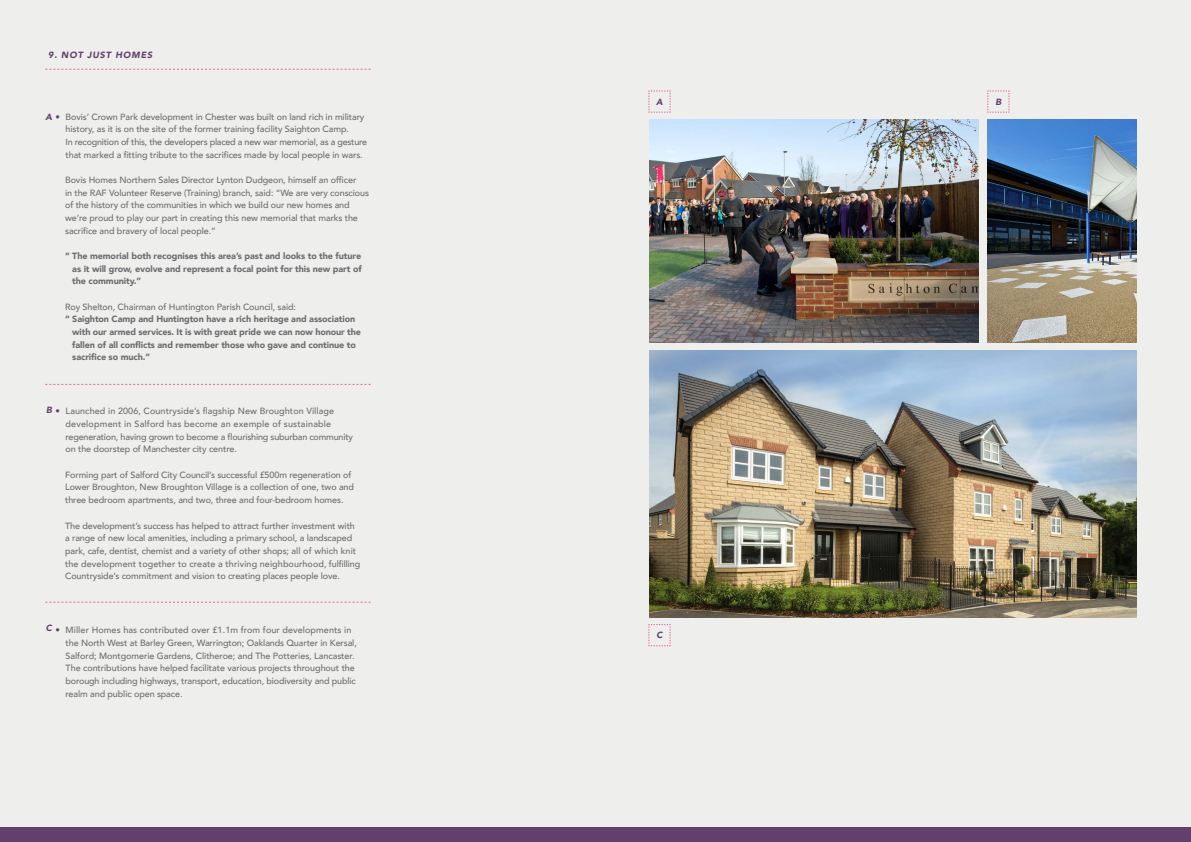
<style>
.page{position:relative;width:1191px;height:842px;background:#eeeeec}
.page>*{position:absolute;margin:0;border:0;box-sizing:border-box;transform-origin:0 0}
.t1{font:500 9px/12.7px "Avenir";letter-spacing:-.01em;color:#6c6d70}
.t2{font:900 9px/12.7px "Avenir";letter-spacing:-.01em;color:#6c6d70;text-align:justify}
.t3{font:500 9px/12.7px "Avenir";letter-spacing:.01em;color:#6c6d70}
.t4{font:italic 900 9px "Avenir";letter-spacing:.09em;color:#63406c}
.s1{font-weight:900;font-style:italic;color:#63406c}
.s2{font-weight:900;color:#63406c}
</style>
<div class="page">
<div style="left:0;top:828px;width:1191px;height:14px;background:#63406c"></div>
<svg style="left:45px;top:384px;width:325px;height:1px"></svg>
<svg style="left:45px;top:602px;width:325px;height:1px"></svg>
<img style="left:649px;top:119px;width:330px;height:223px">
<img style="left:987px;top:119px;width:149px;height:224px">
<img style="left:649px;top:350px;width:487px;height:267px">
<svg style="left:45px;top:69px;width:325px;height:1px"></svg>
<svg style="left:648px;top:91px;width:23px;height:22px"></svg>
<svg style="left:648px;top:624px;width:23px;height:22px"></svg>
<svg style="left:987px;top:91px;width:22px;height:22px"></svg>
<p class="t4" style="left:48px;top:47px;width:106px">9. NOT JUST HOMES</p>
<p class="t1" style="left:66px;top:110px;width:303px;text-indent:-20px"><span class="s1">A</span> <span class="s2">•</span> Bovis’ Crown Park development in Chester was built on land rich in military history, as it is on the site of the former training facility Saighton Camp.<br>In recognition of this, the developers placed a new war memorial, as a gesture that marked a fitting tribute to the sacrifices made by local people in wars.</p>
<p class="t1" style="left:65px;top:173px;width:305px">Bovis Homes Northern Sales Director Lynton Dudgeon, himself an officer<br>in the RAF Volunteer Reserve (Training) branch, said: “We are very conscious of the history of the communities in which we build our new homes and we’re proud to play our part in creating this new memorial that marks the sacrifice and bravery of local people.”</p>
<p class="t2" style="left:72px;top:249px;width:291px;text-indent:-7px">“ The memorial both recognises this area’s past and looks to the future as it will grow, evolve and represent a focal point for this new part of the community.”</p>
<p class="t1" style="left:65px;top:300px;width:232px">Roy Shelton, Chairman of Huntington Parish Council, said:</p>
<p class="t2" style="left:65px;top:313px;width:292px">“ Saighton Camp and Huntington have a rich heritage and association</p>
<p class="t2" style="left:72px;top:325px;width:290px">with our armed services. It is with great pride we can now honour the</p>
<p class="t2" style="left:72px;top:338px;width:285px">fallen of all conflicts and remember those who gave and continue to</p>
<p class="t2" style="left:72px;top:351px;width:79px">sacrifice so much.”</p>
<p class="t4" style="left:46px;top:402px;width:7px">B</p>
<p class="t3" style="left:66px;top:404px;width:289px;text-indent:-10px"><span class="s2">•</span> Launched in 2006, Countryside’s flagship New Broughton Village development in Salford has become an exemple of sustainable regeneration, having grown to become a flourishing suburban community on the doorstep of Manchester city centre.</p>
<p class="t1" style="left:65px;top:468px;width:290px">Forming part of Salford City Council’s successful £500m regeneration of<br>Lower Broughton, New Broughton Village is a collection of one, two and three bedroom apartments, and two, three and four-bedroom homes.</p>
<p class="t1" style="left:65px;top:518px;width:297px">The development’s success has helped to attract further investment with a range of new local amenities, including a primary school, a landscaped park, cafe, dentist, chemist and a variety of other shops; all of which knit the development together to create a thriving neighbourhood, fulfilling Countryside’s commitment and vision to creating places people love.</p>
<p class="t4" style="left:46px;top:621px;width:8px">C</p>
<p class="t1" style="left:66px;top:623px;width:293px;text-indent:-10px"><span class="s2">•</span> Miller Homes has contributed over £1.1m from four developments in the North West at Barley Green, Warrington; Oaklands Quarter in Kersal, Salford; Montgomerie Gardens, Clitheroe; and The Potteries, Lancaster.<br>The contributions have helped facilitate various projects throughout the borough including highways, transport, education, biodiversity and public realm and public open space.</p>
<p class="t4" style="left:656px;top:94px;width:8px">A</p>
<p class="t4" style="left:656px;top:628px;width:8px">C</p>
<p class="t4" style="left:995px;top:94px;width:7px">B</p>
</div>
